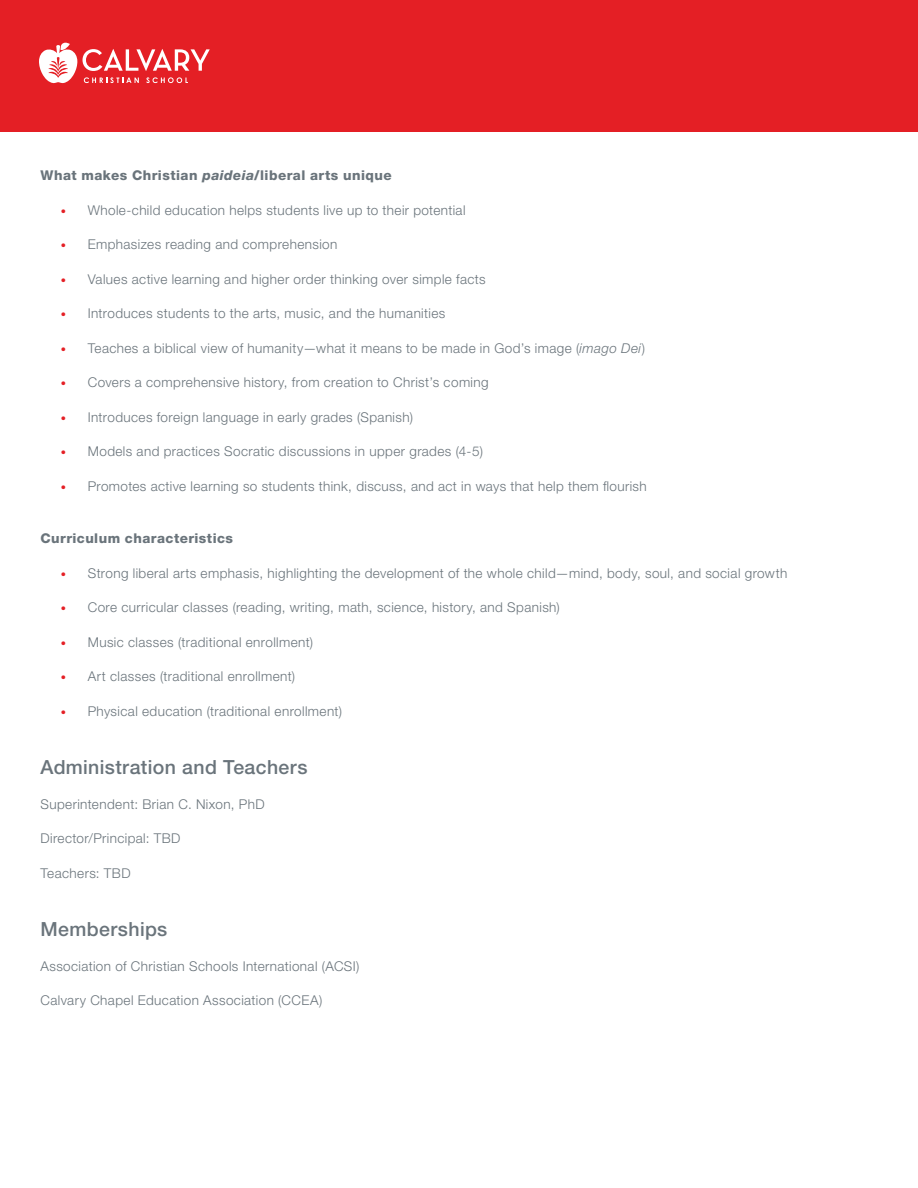
<style>
.page{position:relative;width:918px;height:1188px;background:#fff}
.page>*{position:absolute;margin:0;border:0;box-sizing:border-box;transform-origin:0 0}
.t1{font:500 19.5px "Helvetica Neue LT Std";letter-spacing:.02em;color:#6a747b}
.t2{font:300 13.5px "Helvetica Neue LT Std";letter-spacing:.03em;color:#6a747b}
.t3{font:800 13.5px "Helvetica Neue LT Std";letter-spacing:.035em;color:#6a747b}
.s1{font-style:italic}
.s2{font-size:10.5px;color:#e41f25}
</style>
<div class="page">
<div style="left:0;top:0;width:918px;height:132px;background:#e41f25"></div>
<svg style="left:83px;top:49px;width:127px;height:22px"></svg>
<svg style="left:39px;top:43px;width:38px;height:40px"></svg>
<svg style="left:84px;top:77px;width:55px;height:6px"></svg>
<svg style="left:146px;top:77px;width:42px;height:6px"></svg>
<p class="t3" style="left:40px;top:167px;width:353px">What makes Christian <span class="s1">paideia</span>/liberal arts unique</p>
<p class="t2" style="left:61px;top:202px;width:406px"><span class="s2">•</span> Whole-child education helps students live up to their potential</p>
<p class="t2" style="left:61px;top:236px;width:278px"><span class="s2">•</span> Emphasizes reading and comprehension</p>
<p class="t2" style="left:61px;top:271px;width:426px"><span class="s2">•</span> Values active learning and higher order thinking over simple facts</p>
<p class="t2" style="left:61px;top:305px;width:386px"><span class="s2">•</span> Introduces students to the arts, music, and the humanities</p>
<p class="t2" style="left:61px;top:340px;width:586px"><span class="s2">•</span> Teaches a biblical view of humanity—what it means to be made in God’s image (<span class="s1">imago Dei</span>)</p>
<p class="t2" style="left:61px;top:374px;width:429px"><span class="s2">•</span> Covers a comprehensive history, from creation to Christ’s coming</p>
<p class="t2" style="left:61px;top:409px;width:354px"><span class="s2">•</span> Introduces foreign language in early grades (Spanish)</p>
<p class="t2" style="left:61px;top:443px;width:424px"><span class="s2">•</span> Models and practices Socratic discussions in upper grades (4-5)</p>
<p class="t2" style="left:61px;top:478px;width:588px"><span class="s2">•</span> Promotes active learning so students think, discuss, and act in ways that help them flourish</p>
<p class="t3" style="left:40px;top:530px;width:194px">Curriculum characteristics</p>
<p class="t2" style="left:61px;top:565px;width:728px"><span class="s2">•</span> Strong liberal arts emphasis, highlighting the development of the whole child—mind, body, soul, and social growth</p>
<p class="t2" style="left:61px;top:599px;width:501px"><span class="s2">•</span> Core curricular classes (reading, writing, math, science, history, and Spanish)</p>
<p class="t2" style="left:61px;top:634px;width:254px"><span class="s2">•</span> Music classes (traditional enrollment)</p>
<p class="t2" style="left:61px;top:668px;width:236px"><span class="s2">•</span> Art classes (traditional enrollment)</p>
<p class="t2" style="left:61px;top:703px;width:283px"><span class="s2">•</span> Physical education (traditional enrollment)</p>
<h1 class="t1" style="left:40px;top:756px;width:269px">Administration and Teachers</h1>
<p class="t2" style="left:40px;top:796px;width:226px">Superintendent: Brian C. Nixon, PhD</p>
<p class="t2" style="left:40px;top:830px;width:142px">Director/Principal: TBD</p>
<p class="t2" style="left:40px;top:865px;width:92px">Teachers: TBD</p>
<h1 class="t1" style="left:40px;top:918px;width:128px">Memberships</h1>
<p class="t2" style="left:40px;top:958px;width:320px">Association of Christian Schools International (ACSI)</p>
<p class="t2" style="left:40px;top:992px;width:283px">Calvary Chapel Education Association (CCEA)</p>
</div>
